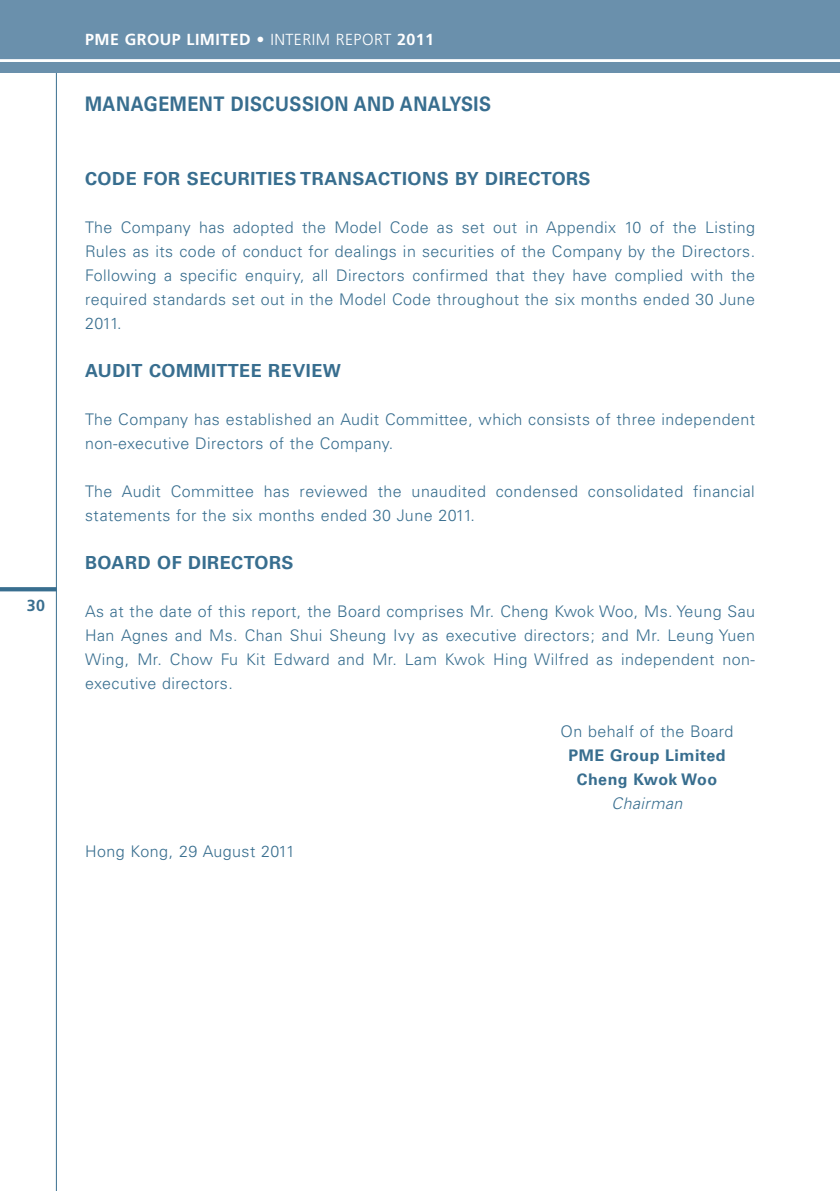
<style>
.page{position:relative;width:840px;height:1191px;background:#fff}
.page>*{position:absolute;margin:0;border:0;box-sizing:border-box;transform-origin:0 0}
.t1{font:700 20px "Univers LT Std";letter-spacing:.03em;color:#386e8f;scale:.9 1}
.t2{font:700 18px "Univers LT Std";letter-spacing:.03em;color:#386e8f}
.t3{font:300 16px/24px "Univers LT Std";letter-spacing:.03em;color:#386e8f;text-align:justify}
.t4{font:700 16px "Frutiger LT Std";letter-spacing:.03em;color:#fff}
.t5{font:700 16px/24px "Univers LT Std";letter-spacing:.03em;color:#386e8f;text-align:center}
.t6{font:italic 300 16px "Univers LT Std";letter-spacing:.03em;color:#386e8f}
.t7{font:700 16px "Frutiger LT Std";color:#386e8f}
.s1{font-weight:300}
</style>
<div class="page">
<hr style="left:56px;top:64px;width:1px;height:1127px;background:#386e8f">
<div style="left:0;top:0;width:839px;height:73px;background:#6a90ac"></div>
<hr style="left:0;top:59px;width:839px;height:3px;background:#fff">
<svg style="left:0;top:587px;width:56px;height:4px"></svg>
<p class="t7" style="left:27px;top:595px;width:20px">30</p>
<p class="t4" style="left:85px;top:30px;width:350px">PME GROUP LIMITED <span class="s1">• INTERIM REPORT</span> 2011</p>
<p class="t1" style="left:85px;top:92px;width:452px">MANAGEMENT DISCUSSION AND ANALYSIS</p>
<p class="t2" style="left:85px;top:168px;width:506px">CODE FOR SECURITIES TRANSACTIONS BY DIRECTORS</p>
<p class="t3" style="left:85px;top:215px;width:671px">The Company has adopted the Model Code as set out in Appendix 10 of the Listing Rules as its code of conduct for dealings in securities of the Company by the Directors.<br>Following a specific enquiry, all Directors confirmed that they have complied with the required standards set out in the Model Code throughout the six months ended 30 June 2011.</p>
<p class="t2" style="left:85px;top:360px;width:257px">AUDIT COMMITTEE REVIEW</p>
<p class="t3" style="left:85px;top:407px;width:671px">The Company has established an Audit Committee, which consists of three independent non-executive Directors of the Company.</p>
<p class="t3" style="left:85px;top:479px;width:670px">The Audit Committee has reviewed the unaudited condensed consolidated financial statements for the six months ended 30 June 2011.</p>
<p class="t2" style="left:85px;top:552px;width:210px">BOARD OF DIRECTORS</p>
<p class="t3" style="left:85px;top:599px;width:671px">As at the date of this report, the Board comprises Mr. Cheng Kwok Woo, Ms. Yeung Sau Han Agnes and Ms. Chan Shui Sheung Ivy as executive directors; and Mr. Leung Yuen Wing, Mr. Chow Fu Kit Edward and Mr. Lam Kwok Hing Wilfred as independent non&shy;executive directors.</p>
<p class="t3" style="left:560px;top:719px;width:174px">On behalf of the Board</p>
<p class="t5" style="left:568px;top:744px;width:158px">PME Group Limited<br>Cheng Kwok Woo</p>
<p class="t6" style="left:611px;top:794px;width:72px">Chairman</p>
<p class="t3" style="left:85px;top:839px;width:211px">Hong Kong, 29 August 2011</p>
</div>
